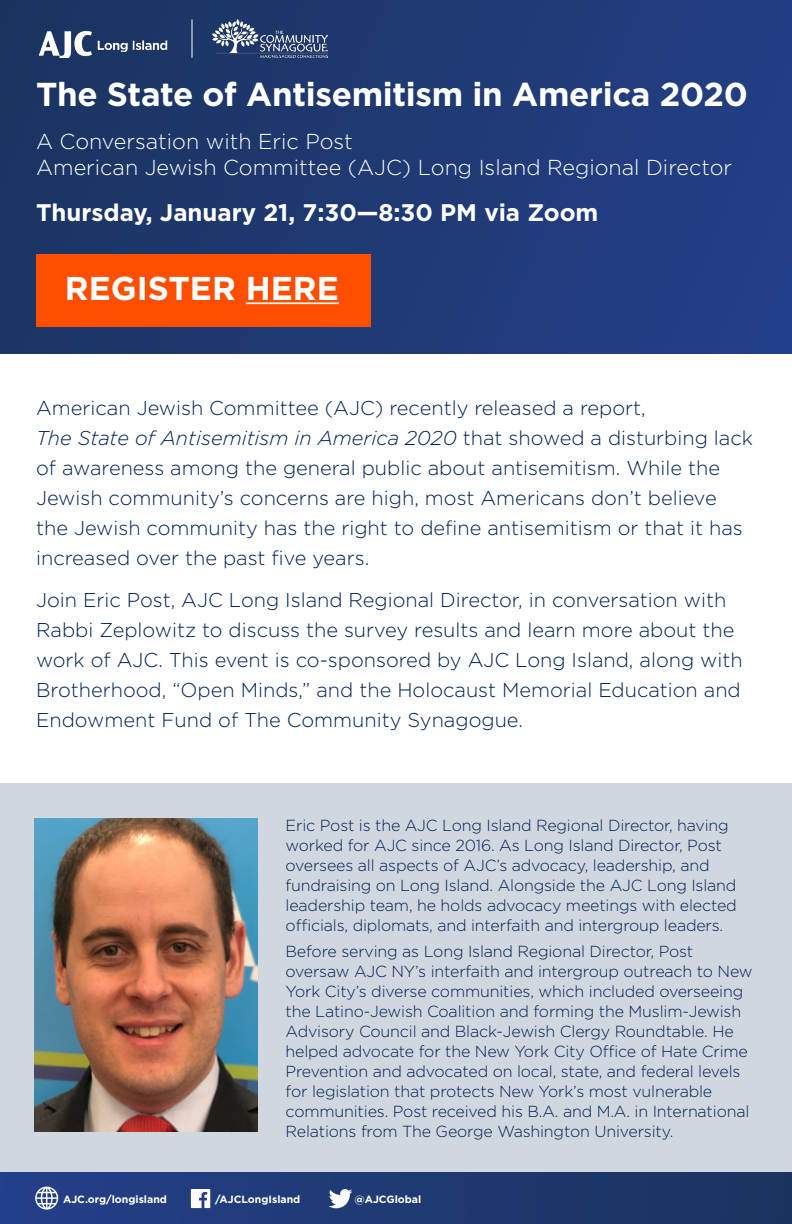
<style>
.page{position:relative;width:792px;height:1224px;background:#fff}
.page>*{position:absolute;margin:0;border:0;box-sizing:border-box;transform-origin:0 0}
.t1{font:700 33.2px "Gotham";letter-spacing:-.01em;color:#fff}
.t2{font:700 33px "Gotham";color:#fff}
.t3{font:700 24px "Gotham";color:#fff}
.t4{font:300 21.6px/26px "Gotham";color:#fff}
.t5{font:300 20px/30px "Gotham";color:#002155}
.t6{font:300 16px/20px "Gotham";letter-spacing:-.01em;color:#002155}
.t7{font:700 10.4px "Gotham";color:#fff}
.s1{font-style:italic}
</style>
<div class="page">
<div style="left:0;top:784px;width:792px;height:388px;background:#d1d7df"></div>
<div style="left:0;top:0;width:792px;height:354px;background:linear-gradient(to right,#1c3560,#243e87)"></div>
<div style="left:0;top:1172px;width:792px;height:52px;background:linear-gradient(to right,#253f8a,#19345e)"></div>
<img style="left:35px;top:818px;width:223px;height:314px">
<img style="left:36px;top:28px;width:133px;height:30px">
<svg style="left:191px;top:1189px;width:19px;height:19px"></svg>
<svg style="left:329px;top:1189px;width:23px;height:19px"></svg>
<svg style="left:35px;top:1187px;width:23px;height:23px"></svg>
<div style="left:36px;top:254px;width:335px;height:72px;background:#ff4e00"></div>
<hr style="left:246px;top:302px;width:93px;height:2px;background:#fff">
<img style="left:212px;top:20px;width:116px;height:38px">
<hr style="left:192px;top:20px;width:1px;height:38px;background:#fff">
<h1 class="t1" style="left:36px;top:73px;width:714px">The State of Antisemitism in America 2020</h1>
<h3 class="t4" style="left:36px;top:128px;width:698px">A Conversation with Eric Post<br>American Jewish Committee (AJC) Long Island Regional Director</h3>
<h3 class="t3" style="left:36px;top:196px;width:564px">Thursday, January 21, 7:30—8:30 PM via Zoom</h3>
<h2 class="t2" style="left:65px;top:266px;width:275px">REGISTER HERE</h2>
<p class="t5" style="left:36px;top:393px;width:718px">American Jewish Committee (AJC) recently released a report,<br><span class="s1">The State of Antisemitism in America 2020</span> that showed a disturbing lack of awareness among the general public about antisemitism. While the Jewish community’s concerns are high, most Americans don’t believe the Jewish community has the right to define antisemitism or that it has increased over the past five years.</p>
<p class="t5" style="left:36px;top:585px;width:708px">Join Eric Post, AJC Long Island Regional Director, in conversation with Rabbi Zeplowitz to discuss the survey results and learn more about the work of AJC. This event is co-sponsored by AJC Long Island, along with Brotherhood, “Open Minds,” and the Holocaust Memorial Education and Endowment Fund of The Community Synagogue.</p>
<p class="t6" style="left:286px;top:815px;width:453px">Eric Post is the AJC Long Island Regional Director, having worked for AJC since 2016. As Long Island Director, Post oversees all aspects of AJC’s advocacy, leadership, and fundraising on Long Island. Alongside the AJC Long Island leadership team, he holds advocacy meetings with elected officials, diplomats, and interfaith and intergroup leaders.</p>
<p class="t6" style="left:286px;top:941px;width:469px">Before serving as Long Island Regional Director, Post oversaw AJC NY’s interfaith and intergroup outreach to New York City’s diverse communities, which included overseeing the Latino-Jewish Coalition and forming the Muslim-Jewish Advisory Council and Black-Jewish Clergy Roundtable. He helped advocate for the New York City Office of Hate Crime Prevention and advocated on local, state, and federal levels for legislation that protects New York’s most vulnerable communities. Post received his B.A. and M.A. in International Relations from The George Washington University.</p>
<p class="t7" style="left:63px;top:1193px;width:105px">AJC.org/longisland</p>
<p class="t7" style="left:215px;top:1193px;width:87px">/AJCLongIsland</p>
<p class="t7" style="left:354px;top:1193px;width:68px">@AJCGlobal</p>
</div>
